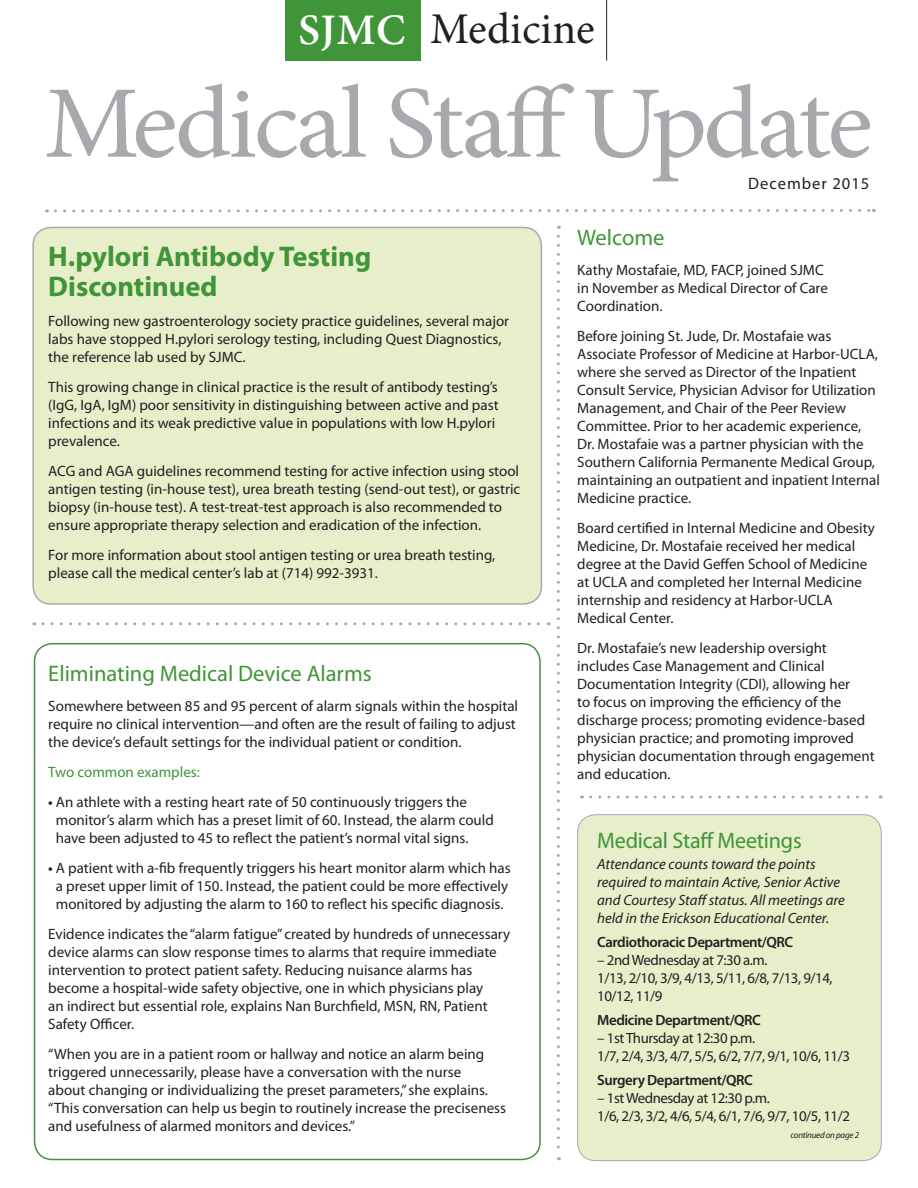
<style>
.page{position:relative;width:918px;height:1188px;background:#fff}
.page>*{position:absolute;margin:0;border:0;box-sizing:border-box;transform-origin:0 0}
.t1{font:102.9px "Minion Pro";letter-spacing:-.035em;color:#a8a9ad;scale:1.04 1}
.t2{font:43.8px "Minion Pro";color:#231f20}
.t3{font:600 43.65px "Minion Pro";color:#fff}
.t4{font:700 28.5px/30px "Myriad Pro";color:#3f9537}
.t5{font:22.5px "Myriad Pro";color:#3f9537}
.t6{font:16.5px "Myriad Pro";letter-spacing:.06em;color:#231f20}
.t7{font:15px/18px "Myriad Pro";color:#231f20}
.t8{font:15px "Myriad Pro";color:#3f9537}
.t9{font:14.85px/17.9px "Myriad Pro";letter-spacing:-.03em;color:#231f20}
.t10{font:italic 14.85px/17.9px "Myriad Pro";color:#231f20}
.t11{font:600 14.85px "Myriad Pro";letter-spacing:-.03em;color:#231f20}
.t12{font:italic 9px "Myriad Pro";letter-spacing:-.03em;color:#231f20}
.s1{font-weight:600}
</style>
<div class="page">
<div style="left:34px;top:643px;width:507px;height:517px;border:2px solid #3f9537;border-radius:18px"></div>
<div style="left:285px;top:0;width:136px;height:60px;background:#3f9537"></div>
<hr style="left:606px;top:0;width:1px;height:61px;background:#231f20">
<svg style="left:46px;top:209px;width:828px;height:4px"></svg>
<div style="left:33px;top:227px;width:508px;height:377px;background:#e7eeca;border-radius:18px"></div>
<div style="left:32px;top:227px;width:510px;height:378px;border:2px solid #a8a9ad;border-radius:18px"></div>
<svg style="left:557px;top:236px;width:3px;height:924px"></svg>
<svg style="left:43px;top:622px;width:506px;height:3px"></svg>
<svg style="left:591px;top:796px;width:290px;height:3px"></svg>
<div style="left:578px;top:815px;width:303px;height:346px;background:#e7eeca;border-radius:18px"></div>
<div style="left:577px;top:814px;width:305px;height:347px;border:1px solid #a8a9ad;border-radius:18px"></div>
<p class="t3" style="left:299px;top:0;width:108px">SJMC</p>
<p class="t2" style="left:430px;top:0;width:166px">Medicine</p>
<p class="t1" style="left:44px;top:55px;width:798px">Medical Staff Update</p>
<p class="t6" style="left:748px;top:174px;width:123px">December 2015</p>
<p class="t4" style="left:48px;top:241px;width:325px">H.pylori Antibody Testing<br>Discontinued</p>
<p class="t7" style="left:48px;top:312px;width:462px">Following new gastroenterology society practice guidelines, several major labs have stopped H.pylori serology testing, including Quest Diagnostics, the reference lab used by SJMC.</p>
<p class="t7" style="left:48px;top:378px;width:452px">This growing change in clinical practice is the result of antibody testing’s (IgG, IgA, IgM) poor sensitivity in distinguishing between active and past infections and its weak predictive value in populations with low H.pylori prevalence.</p>
<p class="t7" style="left:48px;top:462px;width:474px">ACG and AGA guidelines recommend testing for active infection using stool antigen testing (in-house test), urea breath testing (send-out test), or gastric biopsy (in-house test). A test-treat-test approach is also recommended to ensure appropriate therapy selection and eradication of the infection.</p>
<p class="t7" style="left:48px;top:546px;width:449px">For more information about stool antigen testing or urea breath testing, please call the medical center’s lab at (714) 992-3931.</p>
<p class="t5" style="left:48px;top:661px;width:325px">Eliminating Medical Device Alarms</p>
<p class="t7" style="left:48px;top:697px;width:471px">Somewhere between 85 and 95 percent of alarm signals within the hospital require no clinical intervention—and often are the result of failing to adjust the device’s default settings for the individual patient or condition.</p>
<p class="t8" style="left:48px;top:764px;width:153px">Two common examples:</p>
<p class="t7" style="left:56px;top:793px;width:440px;text-indent:-8px"><span class="s1">•</span> An athlete with a resting heart rate of 50 continuously triggers the monitor’s alarm which has a preset limit of 60. Instead, the alarm could have been adjusted to 45 to reflect the patient’s normal vital signs.</p>
<p class="t7" style="left:48px;top:859px;width:464px;text-align:center"><span class="s1">•</span> A patient with a-fib frequently triggers his heart monitor alarm which has a preset upper limit of 150. Instead, the patient could be more effectively monitored by adjusting the alarm to 160 to reflect his specific diagnosis.</p>
<p class="t7" style="left:48px;top:925px;width:463px">Evidence indicates the “alarm fatigue” created by hundreds of unnecessary device alarms can slow response times to alarms that require immediate intervention to protect patient safety. Reducing nuisance alarms has become a hospital-wide safety objective, one in which physicians play<br>an indirect but essential role, explains Nan Burchfield, MSN, RN, Patient Safety Officer.</p>
<p class="t7" style="left:48px;top:1045px;width:441px">“When you are in a patient room or hallway and notice an alarm being triggered unnecessarily, please have a conversation with the nurse about changing or individualizing the preset parameters,” she explains.</p>
<p class="t7" style="left:48px;top:1099px;width:459px">“This conversation can help us begin to routinely increase the preciseness and usefulness of alarmed monitors and devices.”</p>
<p class="t5" style="left:577px;top:225px;width:89px">Welcome</p>
<p class="t7" style="left:577px;top:261px;width:252px">Kathy Mostafaie, MD, FACP, joined SJMC in November as Medical Director of Care<br>Coordination.</p>
<p class="t7" style="left:577px;top:327px;width:304px">Before joining St. Jude, Dr. Mostafaie was Associate Professor of Medicine at Harbor-UCLA, where she served as Director of the Inpatient Consult Service, Physician Advisor for Utilization Management, and Chair of the Peer Review Committee. Prior to her academic experience, Dr. Mostafaie was a partner physician with the Southern California Permanente Medical Group, maintaining an outpatient and inpatient Internal Medicine practice.</p>
<p class="t7" style="left:577px;top:519px;width:299px">Board certified in Internal Medicine and Obesity Medicine, Dr. Mostafaie received her medical degree at the David Geffen School of Medicine at UCLA and completed her Internal Medicine internship and residency at Harbor-UCLA Medical Center.</p>
<p class="t7" style="left:577px;top:639px;width:299px">Dr. Mostafaie’s new leadership oversight includes Case Management and Clinical Documentation Integrity (CDI), allowing her<br>to focus on improving the efficiency of the discharge process; promoting evidence-based physician practice; and promoting improved physician documentation through engagement and education.</p>
<p class="t5" style="left:597px;top:828px;width:206px">Medical Staff Meetings</p>
<p class="t10" style="left:597px;top:855px;width:249px">Attendance counts toward the points required to maintain Active, Senior Active and Courtesy Staff status. All meetings are held in the Erickson Educational Center.</p>
<p class="t11" style="left:597px;top:933px;width:198px">Cardiothoracic Department/QRC</p>
<p class="t9" style="left:597px;top:951px;width:172px">– 2nd Wednesday at 7:30 a.m.</p>
<p class="t9" style="left:597px;top:969px;width:237px">1/13, 2/10, 3/9, 4/13, 5/11, 6/8, 7/13, 9/14,<br>10/12, 11/9</p>
<p class="t11" style="left:597px;top:1011px;width:165px">Medicine Department/QRC</p>
<p class="t9" style="left:597px;top:1029px;width:159px">– 1st Thursday at 12:30 p.m.</p>
<p class="t9" style="left:597px;top:1047px;width:254px">1/7, 2/4, 3/3, 4/7, 5/5, 6/2, 7/7, 9/1, 10/6, 11/3</p>
<p class="t11" style="left:597px;top:1071px;width:157px">Surgery Department/QRC</p>
<p class="t9" style="left:597px;top:1089px;width:174px">– 1st Wednesday at 12:30 p.m.</p>
<p class="t9" style="left:597px;top:1107px;width:254px">1/6, 2/3, 3/2, 4/6, 5/4, 6/1, 7/6, 9/7, 10/5, 11/2</p>
<p class="t12" style="left:790px;top:1129px;width:70px">continued on page 2</p>
</div>
